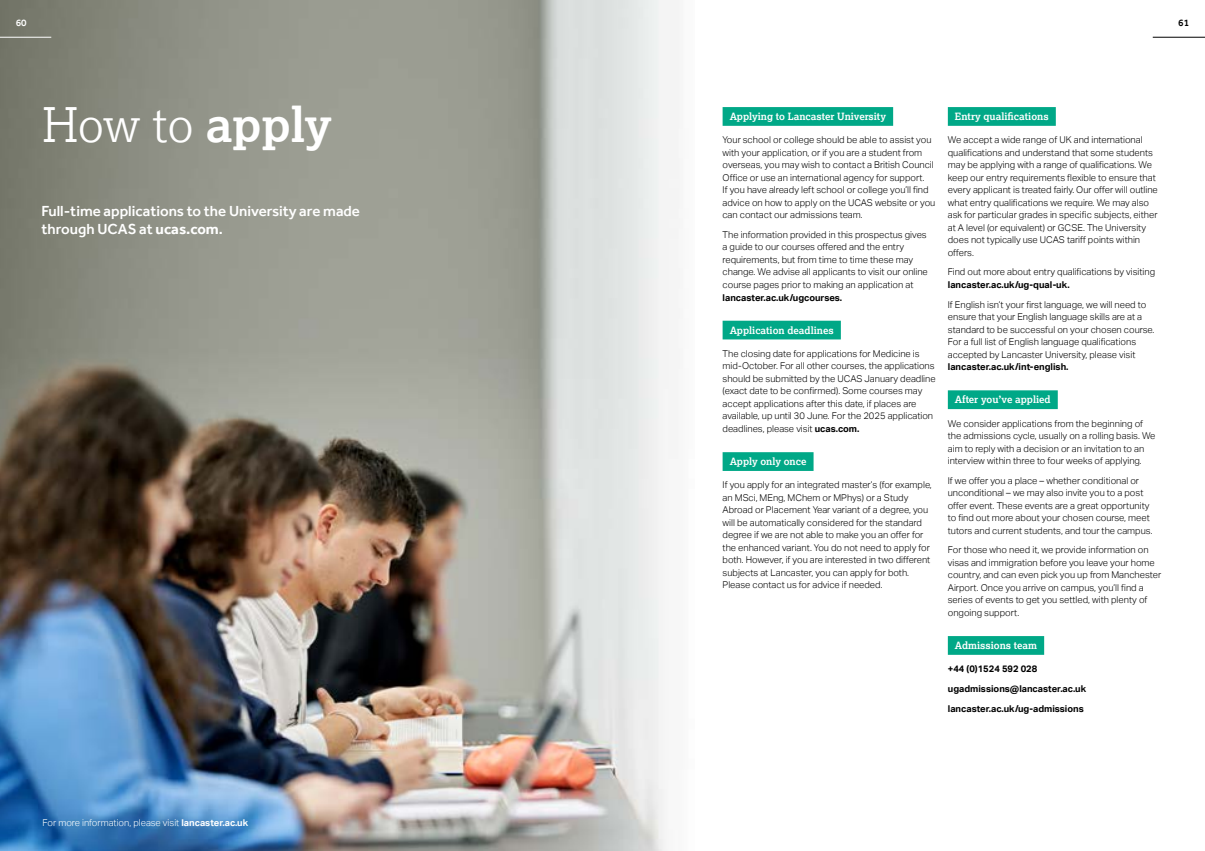
<style>
.page{position:relative;width:1205px;height:851px;background:#fff}
.page>*{position:absolute;margin:0;border:0;box-sizing:border-box;transform-origin:0 0}
.Heading_One_-_White{font:300 47.5px "Lexia";color:#fff}
.Intro_Paragraph_-_White{font:500 15px/18.8px "Effra";color:#fff}
.LU_Green_Block_Header{font:700 10px "Lexia";color:#fff}
.t1{font:500 10px "Effra";color:#fff}
.t2{font:500 10px "Effra";color:#000}
.Body_Copy_-_Black{font:300 9.38px/12.5px "Aktiv Grotesk";color:#000}
.Body_Copy_-_Black-2{font:700 9.38px "Aktiv Grotesk";color:#000}
.t3{font:300 9.38px "Aktiv Grotesk";color:#fff}
.s1{font-weight:700}
</style>
<div class="page">
<img style="left:0;top:0;width:679px;height:850px">
<hr style="left:1153px;top:37px;width:52px;height:1px;background:#000">
<hr style="left:0;top:37px;width:51px;height:1px;background:#fff">
<div style="left:722px;top:107px;width:171px;height:19px;background:#00a887"></div>
<div style="left:722px;top:320px;width:119px;height:19px;background:#00a887"></div>
<div style="left:722px;top:452px;width:91px;height:19px;background:#00a887"></div>
<div style="left:948px;top:107px;width:108px;height:19px;background:#00a887"></div>
<div style="left:948px;top:390px;width:110px;height:19px;background:#00a887"></div>
<div style="left:948px;top:636px;width:96px;height:18px;background:#00a887"></div>
<p class="t1" style="left:16px;top:17px;width:12px">60</p>
<p class="t2" style="left:1178px;top:17px;width:12px">61</p>
<p class="Heading_One_-_White" style="left:43px;top:95px;width:290px">How to <span class="s1">apply</span></p>
<h1 class="Intro_Paragraph_-_White" style="left:41px;top:201px;width:320px">Full-time applications to the University are made through UCAS at <span class="s1">ucas.com</span>.</h1>
<p class="t3" style="left:43px;top:816px;width:207px">For more information, please visit <span class="s1">lancaster.ac.uk</span></p>
<h1 class="LU_Green_Block_Header" style="left:730px;top:110px;width:158px">Applying to Lancaster University</h1>
<p class="Body_Copy_-_Black" style="left:722px;top:134px;width:214px">Your school or college should be able to assist you with your application, or if you are a student from overseas, you may wish to contact a British Council Office or use an international agency for support.<br>If you have already left school or college you’ll find advice on how to apply on the UCAS website or you can contact our admissions team.</p>
<p class="Body_Copy_-_Black" style="left:722px;top:228px;width:207px">The information provided in this prospectus gives a guide to our courses offered and the entry requirements, but from time to time these may change. We advise all applicants to visit our online course pages prior to making an application at <span class="s1">lancaster.ac.uk/ugcourses.</span></p>
<h1 class="LU_Green_Block_Header" style="left:730px;top:324px;width:106px">Application deadlines</h1>
<p class="Body_Copy_-_Black" style="left:722px;top:347px;width:215px">The closing date for applications for Medicine is mid-October. For all other courses, the applications should be submitted by the UCAS January deadline (exact date to be confirmed). Some courses may accept applications after this date, if places are available, up until 30 June. For the 2025 application deadlines, please visit <span class="s1">ucas.com.</span></p>
<h1 class="LU_Green_Block_Header" style="left:730px;top:455px;width:78px">Apply only once</h1>
<p class="Body_Copy_-_Black" style="left:722px;top:479px;width:211px">If you apply for an integrated master’s (for example, an MSci, MEng, MChem or MPhys) or a Study Abroad or Placement Year variant of a degree, you will be automatically considered for the standard degree if we are not able to make you an offer for the enhanced variant. You do not need to apply for both. However, if you are interested in two different subjects at Lancaster, you can apply for both.<br>Please contact us for advice if needed.</p>
<h1 class="LU_Green_Block_Header" style="left:955px;top:110px;width:95px">Entry qualifications</h1>
<p class="Body_Copy_-_Black" style="left:948px;top:134px;width:211px">We accept a wide range of UK and international qualifications and understand that some students may be applying with a range of qualifications. We keep our entry requirements flexible to ensure that every applicant is treated fairly. Our offer will outline what entry qualifications we require. We may also ask for particular grades in specific subjects, either at A level (or equivalent) or GCSE. The University does not typically use UCAS tariff points within offers.</p>
<p class="Body_Copy_-_Black" style="left:948px;top:266px;width:209px">Find out more about entry qualifications by visiting <span class="s1">lancaster.ac.uk/ug-qual-uk.</span></p>
<p class="Body_Copy_-_Black" style="left:948px;top:298px;width:208px">If English isn’t your first language, we will need to ensure that your English language skills are at a standard to be successful on your chosen course.<br>For a full list of English language qualifications accepted by Lancaster University, please visit <span class="s1">lancaster.ac.uk/int-english.</span></p>
<h1 class="LU_Green_Block_Header" style="left:955px;top:393px;width:97px">After you’ve applied</h1>
<p class="Body_Copy_-_Black" style="left:948px;top:417px;width:209px">We consider applications from the beginning of the admissions cycle, usually on a rolling basis. We aim to reply with a decision or an invitation to an interview within three to four weeks of applying.</p>
<p class="Body_Copy_-_Black" style="left:948px;top:474px;width:206px">If we offer you a place – whether conditional or unconditional – we may also invite you to a post offer event. These events are a great opportunity to find out more about your chosen course, meet tutors and current students, and tour the campus.</p>
<p class="Body_Copy_-_Black" style="left:948px;top:543px;width:215px">For those who need it, we provide information on visas and immigration before you leave your home country, and can even pick you up from Manchester Airport. Once you arrive on campus, you’ll find a series of events to get you settled, with plenty of ongoing support.</p>
<h1 class="LU_Green_Block_Header" style="left:955px;top:639px;width:84px">Admissions team</h1>
<p class="Body_Copy_-_Black-2" style="left:948px;top:663px;width:91px">+44 (0)1524 592 028</p>
<p class="Body_Copy_-_Black-2" style="left:948px;top:683px;width:140px">ugadmissions@lancaster.ac.uk</p>
<p class="Body_Copy_-_Black-2" style="left:948px;top:702px;width:137px">lancaster.ac.uk/ug-admissions</p>
</div>
